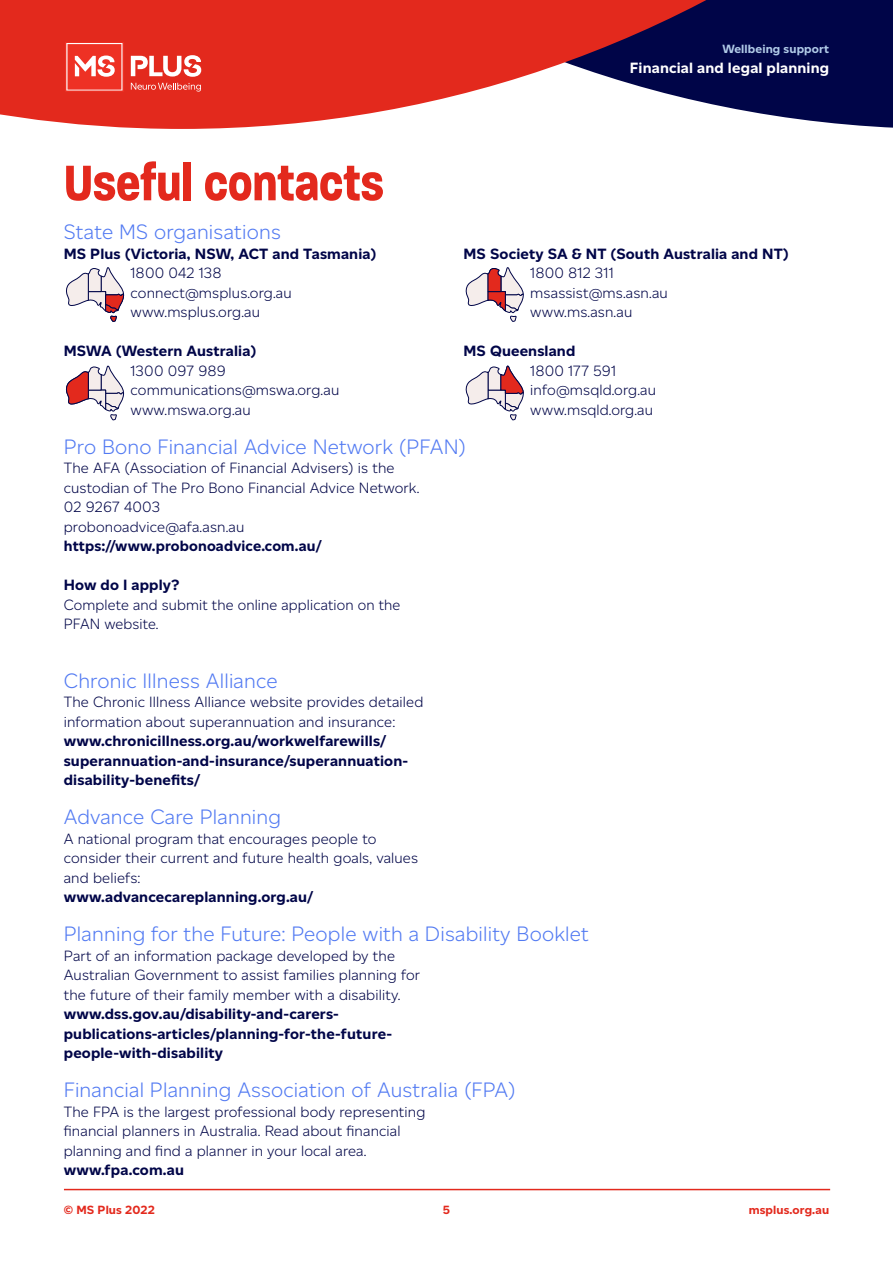
<style>
.page{position:relative;width:893px;height:1263px;background:#fff}
.page>*{position:absolute;margin:0;border:0;box-sizing:border-box;transform-origin:0 0}
.t1{font:700 54px "Paralucent Condensed";letter-spacing:-.005em;color:#e3291d}
.t2{font:300 21px "Altform";letter-spacing:.01em;color:#527af2}
.t3{font:300 15px/19.5px "Altform";letter-spacing:.01em;color:#000548}
.t4{font:700 15px/19.5px "Altform";letter-spacing:.01em;color:#000548}
.t5{font:700 15px "Altform";letter-spacing:.01em;color:#fff}
.t6{font:700 12px "Altform";letter-spacing:.01em;color:#e3291d}
.t7{font:700 12px "Altform";letter-spacing:.01em;color:#b0cae7}
</style>
<div class="page">
<svg style="left:66px;top:267px;width:58px;height:55px"></svg>
<svg style="left:465px;top:267px;width:59px;height:55px"></svg>
<svg style="left:66px;top:365px;width:58px;height:55px"></svg>
<svg style="left:465px;top:365px;width:59px;height:55px"></svg>
<svg style="left:0;top:0;width:893px;height:129px;fill:#e3291d"></svg>
<hr style="left:64px;top:1189px;width:766px;height:1px;background:#e3291d">
<svg style="left:65px;top:42px;width:136px;height:50px"></svg>
<h1 class="t1" style="left:64px;top:151px;width:322px">Useful contacts</h1>
<h2 class="t2" style="left:64px;top:221px;width:219px">State MS organisations</h2>
<p class="t4" style="left:64px;top:244px;width:314px">MS Plus (Victoria, NSW, ACT and Tasmania)</p>
<p class="t3" style="left:131px;top:263px;width:163px">1800 042 138 connect@msplus.org.au www.msplus.org.au</p>
<p class="t4" style="left:64px;top:342px;width:194px">MSWA (Western Australia)</p>
<p class="t3" style="left:131px;top:361px;width:210px">1300 097 989 communications@mswa.org.au www.mswa.org.au</p>
<p class="t7" style="left:722px;top:42px;width:108px">Wellbeing support</p>
<p class="t5" style="left:630px;top:59px;width:201px">Financial and legal planning</p>
<p class="t4" style="left:463px;top:244px;width:327px">MS Society SA &amp; NT (South Australia and NT)</p>
<p class="t3" style="left:530px;top:263px;width:139px">1800 812 311 msassist@ms.asn.au www.ms.asn.au</p>
<p class="t4" style="left:463px;top:342px;width:113px">MS Queensland</p>
<p class="t3" style="left:530px;top:361px;width:127px">1800 177 591 info@msqld.org.au www.msqld.org.au</p>
<h2 class="t2" style="left:64px;top:435px;width:404px">Pro Bono Financial Advice Network (PFAN)</h2>
<p class="t3" style="left:64px;top:458px;width:357px">The AFA (Association of Financial Advisers) is the custodian of The Pro Bono Financial Advice Network.<br>02 9267 4003<br>probonoadvice@afa.asn.au</p>
<p class="t4" style="left:64px;top:537px;width:259px">https://www.probonoadvice.com.au/</p>
<p class="t4" style="left:64px;top:576px;width:117px">How do I apply?</p>
<p class="t3" style="left:64px;top:595px;width:338px">Complete and submit the online application on the<br>PFAN website.</p>
<h2 class="t2" style="left:64px;top:669px;width:215px">Chronic Illness Alliance</h2>
<p class="t3" style="left:64px;top:692px;width:361px">The Chronic Illness Alliance website provides detailed information about superannuation and insurance:</p>
<p class="t4" style="left:64px;top:732px;width:346px">www.chronicillness.org.au/workwelfarewills/ superannuation-and-insurance/superannuation&shy;disability-benefits/</p>
<h2 class="t2" style="left:64px;top:806px;width:219px">Advance Care Planning</h2>
<p class="t3" style="left:64px;top:829px;width:356px">A national program that encourages people to consider their current and future health goals, values and beliefs:</p>
<p class="t4" style="left:64px;top:888px;width:251px">www.advancecareplanning.org.au/</p>
<h2 class="t2" style="left:64px;top:923px;width:527px">Planning for the Future: People with a Disability Booklet</h2>
<p class="t3" style="left:64px;top:946px;width:358px">Part of an information package developed by the<br>Australian Government to assist families planning for the future of their family member with a disability.</p>
<p class="t4" style="left:64px;top:1005px;width:330px">www.dss.gov.au/disability-and-carers&shy;publications-articles/planning-for-the-future&shy;people-with-disability</p>
<h2 class="t2" style="left:64px;top:1079px;width:454px">Financial Planning Association of Australia (FPA)</h2>
<p class="t3" style="left:64px;top:1102px;width:363px">The FPA is the largest professional body representing financial planners in Australia. Read about financial planning and find a planner in your local area.</p>
<p class="t4" style="left:64px;top:1161px;width:122px">www.fpa.com.au</p>
<p class="t6" style="left:64px;top:1203px;width:93px">© MS Plus 2022</p>
<p class="t6" style="left:749px;top:1203px;width:82px">msplus.org.au</p>
<p class="t6" style="left:443px;top:1203px;width:9px">5</p>
</div>
